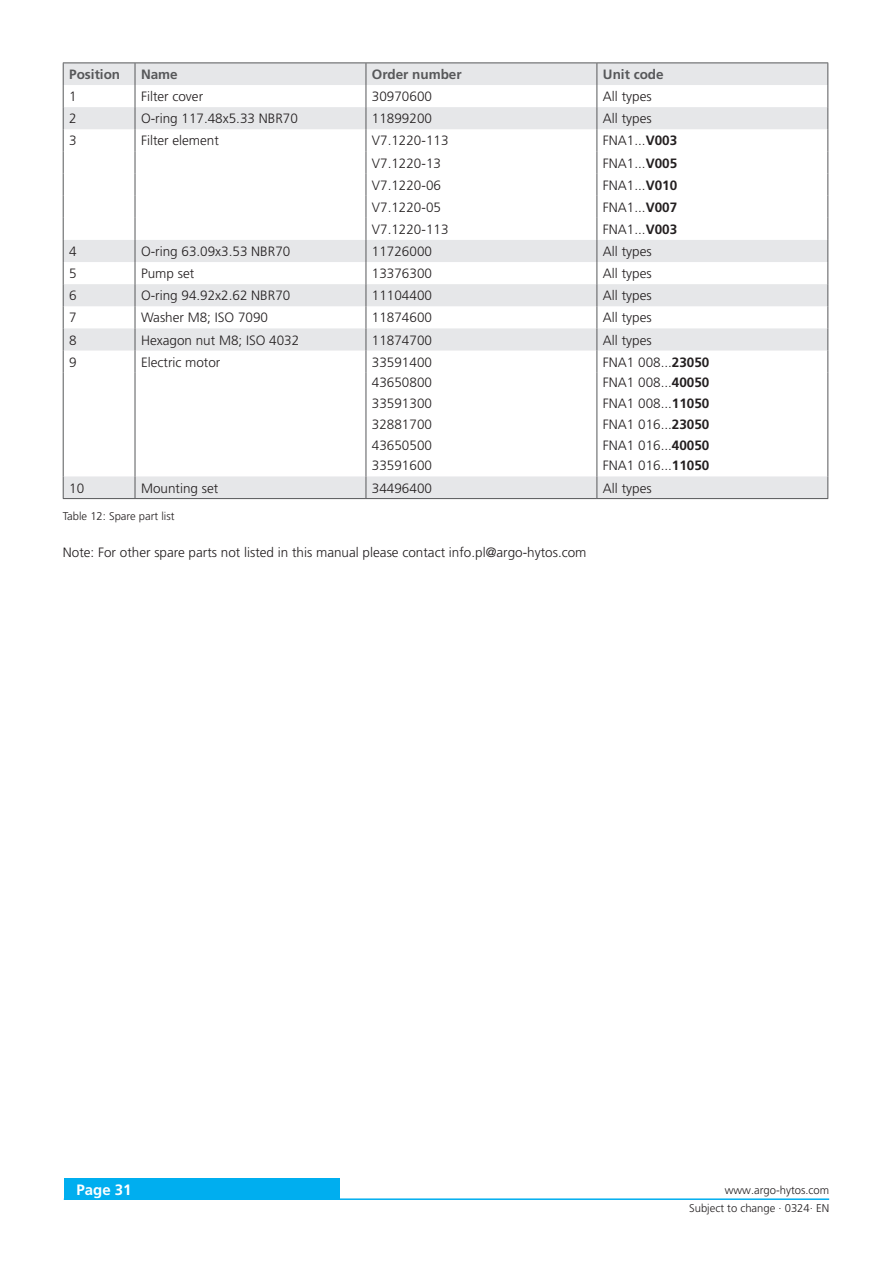
<style>
.page{position:relative;width:893px;height:1263px;background:#fff}
.page>*{position:absolute;margin:0;border:0;box-sizing:border-box;transform-origin:0 0}
.t1{font:700 15px "Frutiger LT Pro";color:#fff}
.TableCellLeft{font:300 13.5px "Frutiger LT Pro";color:#231f20}
._06_Copytext{font:300 13.5px "Frutiger LT Pro";color:#231f20}
.Description{font:300 13.5px "Frutiger LT Pro";color:#231f20}
._05_Subline_Copytext{font:700 13.5px "Frutiger LT Pro";color:#57585a}
._70_TAB_TECH_CELLS_LH{font:300 13.5px "Frutiger LT Pro";color:#231f20}
._08_Legend{font:300 11.25px "Frutiger LT Pro";color:#231f20}
.s1{font-weight:700}
</style>
<div class="page">
<div style="left:64px;top:1179px;width:276px;height:21px;background:#00aeef"></div>
<hr style="left:64px;top:1198px;width:765px;height:2px;background:#00aeef">
<svg style="left:64px;top:64px;width:763px;height:434px"></svg>
<hr style="left:63px;top:373px;width:1px;height:103px;background:#57585a">
<hr style="left:135px;top:373px;width:1px;height:103px;background:#57585a">
<hr style="left:366px;top:373px;width:1px;height:103px;background:#57585a">
<hr style="left:596px;top:373px;width:1px;height:103px;background:#57585a">
<hr style="left:827px;top:373px;width:1px;height:103px;background:#57585a">
<svg style="left:135px;top:476px;width:1px;height:22px"></svg>
<svg style="left:366px;top:476px;width:1px;height:22px"></svg>
<svg style="left:596px;top:476px;width:1px;height:22px"></svg>
<svg style="left:63px;top:476px;width:1px;height:22px"></svg>
<svg style="left:827px;top:476px;width:1px;height:22px"></svg>
<hr style="left:63px;top:498px;width:72px;height:1px;background:#57585a">
<hr style="left:135px;top:498px;width:231px;height:1px;background:#57585a">
<hr style="left:366px;top:498px;width:231px;height:1px;background:#57585a">
<hr style="left:597px;top:498px;width:231px;height:1px;background:#57585a">
<hr style="left:63px;top:63px;width:72px;height:1px;background:#57585a">
<hr style="left:135px;top:63px;width:231px;height:1px;background:#57585a">
<hr style="left:366px;top:63px;width:231px;height:1px;background:#57585a">
<hr style="left:597px;top:63px;width:231px;height:1px;background:#57585a">
<svg style="left:63px;top:63px;width:1px;height:310px"></svg>
<svg style="left:135px;top:63px;width:1px;height:310px"></svg>
<svg style="left:366px;top:63px;width:1px;height:310px"></svg>
<svg style="left:596px;top:63px;width:1px;height:310px"></svg>
<svg style="left:827px;top:63px;width:1px;height:310px"></svg>
<p class="_05_Subline_Copytext" style="left:69px;top:66px;width:53px">Position</p>
<p class="_05_Subline_Copytext" style="left:141px;top:66px;width:38px">Name</p>
<p class="_05_Subline_Copytext" style="left:372px;top:66px;width:91px">Order number</p>
<p class="_05_Subline_Copytext" style="left:603px;top:66px;width:62px">Unit code</p>
<p class="TableCellLeft" style="left:69px;top:89px;width:9px">1</p>
<p class="TableCellLeft" style="left:141px;top:89px;width:64px">Filter cover</p>
<p class="TableCellLeft" style="left:372px;top:89px;width:62px">30970600</p>
<p class="TableCellLeft" style="left:603px;top:89px;width:50px">All types</p>
<p class="_70_TAB_TECH_CELLS_LH" style="left:69px;top:111px;width:9px">2</p>
<p class="_06_Copytext" style="left:141px;top:111px;width:158px">O-ring 117.48x5.33 NBR70</p>
<p class="TableCellLeft" style="left:372px;top:111px;width:62px">11899200</p>
<p class="TableCellLeft" style="left:603px;top:111px;width:50px">All types</p>
<p class="_70_TAB_TECH_CELLS_LH" style="left:69px;top:133px;width:9px">3</p>
<p class="_06_Copytext" style="left:141px;top:133px;width:79px">Filter element</p>
<p class="TableCellLeft" style="left:372px;top:133px;width:78px">V7.1220-113</p>
<p class="TableCellLeft" style="left:603px;top:133px;width:76px">FNA1...<span class="s1">V003</span></p>
<p class="TableCellLeft" style="left:372px;top:155px;width:71px">V7.1220-13</p>
<p class="TableCellLeft" style="left:603px;top:155px;width:76px">FNA1...<span class="s1">V005</span></p>
<p class="TableCellLeft" style="left:372px;top:177px;width:71px">V7.1220-06</p>
<p class="TableCellLeft" style="left:603px;top:177px;width:76px">FNA1...<span class="s1">V010</span></p>
<p class="TableCellLeft" style="left:372px;top:199px;width:71px">V7.1220-05</p>
<p class="TableCellLeft" style="left:603px;top:199px;width:76px">FNA1...<span class="s1">V007</span></p>
<p class="TableCellLeft" style="left:372px;top:221px;width:78px">V7.1220-113</p>
<p class="TableCellLeft" style="left:603px;top:221px;width:76px">FNA1...<span class="s1">V003</span></p>
<p class="_70_TAB_TECH_CELLS_LH" style="left:69px;top:243px;width:9px">4</p>
<p class="_06_Copytext" style="left:141px;top:243px;width:151px">O-ring 63.09x3.53 NBR70</p>
<p class="TableCellLeft" style="left:372px;top:243px;width:62px">11726000</p>
<p class="TableCellLeft" style="left:603px;top:243px;width:50px">All types</p>
<p class="_70_TAB_TECH_CELLS_LH" style="left:69px;top:266px;width:9px">5</p>
<p class="_06_Copytext" style="left:141px;top:266px;width:55px">Pump set</p>
<p class="TableCellLeft" style="left:372px;top:266px;width:62px">13376300</p>
<p class="TableCellLeft" style="left:603px;top:266px;width:50px">All types</p>
<p class="_70_TAB_TECH_CELLS_LH" style="left:69px;top:288px;width:9px">6</p>
<p class="_06_Copytext" style="left:141px;top:288px;width:151px">O-ring 94.92x2.62 NBR70</p>
<p class="TableCellLeft" style="left:372px;top:288px;width:62px">11104400</p>
<p class="TableCellLeft" style="left:603px;top:288px;width:50px">All types</p>
<p class="_70_TAB_TECH_CELLS_LH" style="left:69px;top:310px;width:9px">7</p>
<p class="_06_Copytext" style="left:141px;top:310px;width:129px">Washer M8; ISO 7090</p>
<p class="TableCellLeft" style="left:372px;top:310px;width:62px">11874600</p>
<p class="TableCellLeft" style="left:603px;top:310px;width:50px">All types</p>
<p class="_70_TAB_TECH_CELLS_LH" style="left:69px;top:332px;width:9px">8</p>
<p class="_06_Copytext" style="left:141px;top:332px;width:160px">Hexagon nut M8; ISO 4032</p>
<p class="TableCellLeft" style="left:372px;top:332px;width:62px">11874700</p>
<p class="TableCellLeft" style="left:603px;top:332px;width:50px">All types</p>
<p class="_70_TAB_TECH_CELLS_LH" style="left:69px;top:354px;width:9px">9</p>
<p class="_06_Copytext" style="left:141px;top:354px;width:81px">Electric motor</p>
<p class="TableCellLeft" style="left:372px;top:354px;width:62px">33591400</p>
<p class="TableCellLeft" style="left:372px;top:375px;width:62px">43650800</p>
<p class="TableCellLeft" style="left:372px;top:396px;width:62px">33591300</p>
<p class="TableCellLeft" style="left:372px;top:416px;width:62px">32881700</p>
<p class="TableCellLeft" style="left:372px;top:437px;width:62px">43650500</p>
<p class="TableCellLeft" style="left:372px;top:458px;width:62px">33591600</p>
<p class="TableCellLeft" style="left:603px;top:354px;width:108px">FNA1 008...<span class="s1">23050</span></p>
<p class="TableCellLeft" style="left:603px;top:375px;width:108px">FNA1 008...<span class="s1">40050</span></p>
<p class="TableCellLeft" style="left:603px;top:396px;width:108px">FNA1 008...<span class="s1">11050</span></p>
<p class="TableCellLeft" style="left:603px;top:416px;width:108px">FNA1 016...<span class="s1">23050</span></p>
<p class="TableCellLeft" style="left:603px;top:437px;width:108px">FNA1 016...<span class="s1">40050</span></p>
<p class="TableCellLeft" style="left:603px;top:458px;width:108px">FNA1 016...<span class="s1">11050</span></p>
<p class="_70_TAB_TECH_CELLS_LH" style="left:69px;top:480px;width:17px">10</p>
<p class="_06_Copytext" style="left:141px;top:480px;width:79px">Mounting set</p>
<p class="TableCellLeft" style="left:372px;top:480px;width:62px">34496400</p>
<p class="TableCellLeft" style="left:603px;top:480px;width:50px">All types</p>
<p class="_08_Legend" style="left:63px;top:509px;width:113px">Table 12: Spare part list</p>
<p class="Description" style="left:63px;top:545px;width:525px">Note: For other spare parts not listed in this manual please contact info.pl@argo-hytos.com</p>
<p class="t1" style="left:77px;top:1181px;width:57px">Page 31</p>
<p class="_08_Legend" style="left:725px;top:1184px;width:106px">www.argo-hytos.com</p>
<p class="_08_Legend" style="left:689px;top:1202px;width:142px">Subject to change · 0324· EN</p>
</div>
